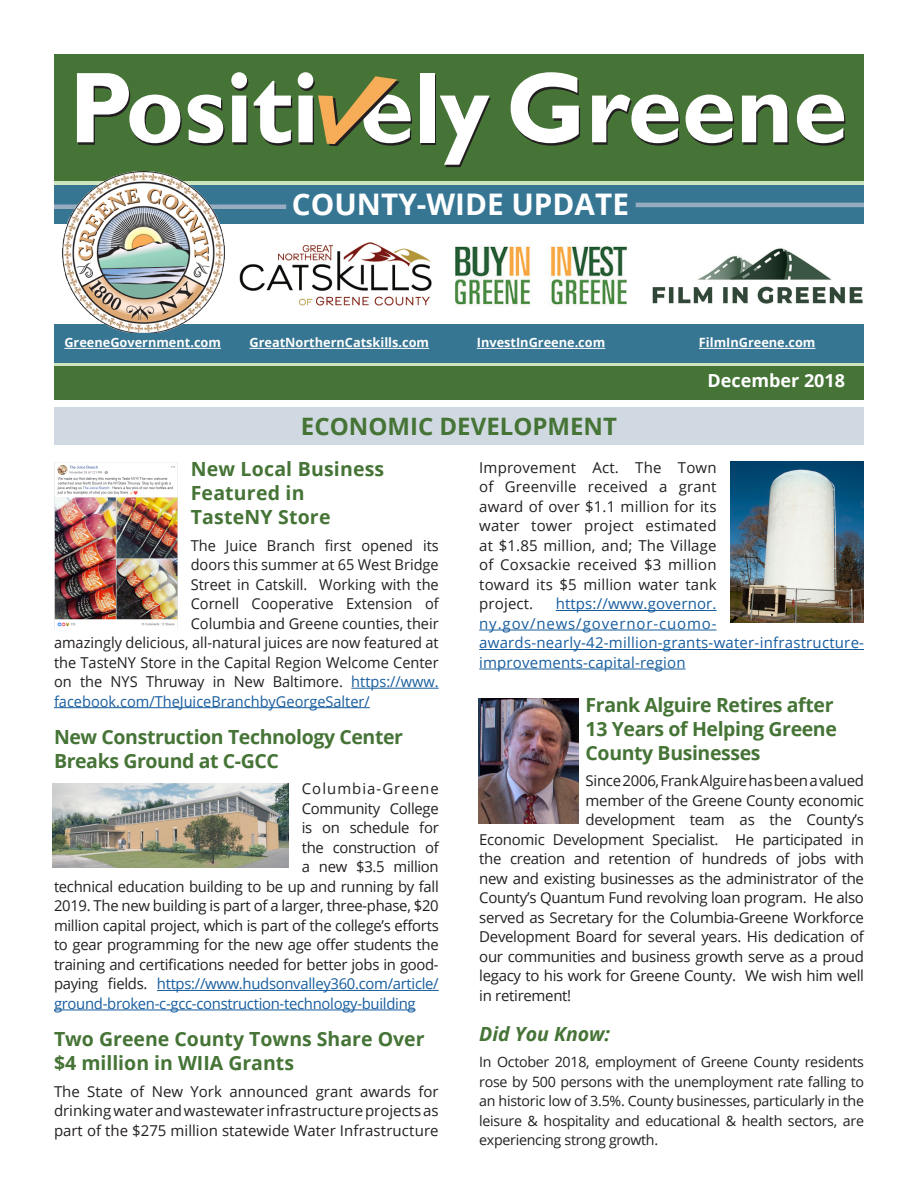
<style>
.page{position:relative;width:918px;height:1188px;background:#fff}
.page>*{position:absolute;margin:0;border:0;box-sizing:border-box;transform-origin:0 0}
.t1{font:700 29.7px "Open Sans";color:#fff}
.t2{font:700 24px "Open Sans";color:#457436}
.t3{font:700 19.5px/24px "Open Sans";letter-spacing:-.02em;color:#457436}
.t4{font:700 19.5px/24px "Open Sans";color:#457436}
.t5{font:700 19.5px/24px "Open Sans";letter-spacing:.01em;color:#457436}
.t6{font:italic 700 19.5px "Open Sans";color:#457436}
.t7{font:700 18px "Open Sans";color:#fff}
.t8{font:15px/19.5px "Open Sans";letter-spacing:-.02em;color:#231f20;text-align:justify}
.t9{font:15px "Open Sans";color:#231f20}
.t10{font:15px/19.5px "Open Sans";color:#175d9e}
.t11{font:15px "Open Sans";letter-spacing:-.02em;color:#175d9e}
.t12{font:15px "Open Sans";letter-spacing:.07em;color:#231f20}
.t13{font:14.25px/19.5px "Open Sans";letter-spacing:-.02em;color:#231f20;text-align:justify}
.t14{font:700 12.75px "Open Sans";color:#fff}
.s1{color:#175d9e}
.s2{color:#231f20}
</style>
<div class="page">
<div style="left:54px;top:358px;width:810px;height:25px;background:#cde5bf"></div>
<div style="left:54px;top:167px;width:810px;height:24px;background:#cde5bf"></div>
<div style="left:54px;top:185px;width:810px;height:38px;background:#377693"></div>
<div style="left:54px;top:324px;width:810px;height:39px;background:#377693"></div>
<div style="left:54px;top:54px;width:810px;height:127px;background:#457436"></div>
<img style="left:456px;top:246px;width:170px;height:60px">
<img style="left:239px;top:242px;width:193px;height:64px">
<svg style="left:421px;top:76px;width:15px;height:69px"></svg>
<svg style="left:77px;top:73px;width:105px;height:73px"></svg>
<svg style="left:188px;top:95px;width:37px;height:51px"></svg>
<svg style="left:231px;top:72px;width:17px;height:73px"></svg>
<svg style="left:254px;top:81px;width:38px;height:65px"></svg>
<div style="left:420px;top:73px;width:14px;height:69px;background:#fff"></div>
<svg style="left:440px;top:96px;width:51px;height:71px"></svg>
<svg style="left:511px;top:72px;width:69px;height:74px"></svg>
<svg style="left:592px;top:95px;width:88px;height:51px"></svg>
<svg style="left:686px;top:95px;width:48px;height:51px"></svg>
<svg style="left:742px;top:95px;width:47px;height:50px"></svg>
<svg style="left:797px;top:95px;width:49px;height:51px"></svg>
<svg style="left:298px;top:72px;width:114px;height:74px"></svg>
<div style="left:54px;top:366px;width:810px;height:34px;background:#457436"></div>
<div style="left:54px;top:407px;width:810px;height:38px;background:#d0d9e1"></div>
<hr style="left:351px;top:688px;width:88px;height:1px;background:#175d9e">
<hr style="left:54px;top:707px;width:316px;height:1px;background:#175d9e">
<hr style="left:157px;top:990px;width:282px;height:1px;background:#175d9e">
<hr style="left:54px;top:1010px;width:362px;height:1px;background:#175d9e">
<hr style="left:556px;top:610px;width:161px;height:1px;background:#175d9e">
<hr style="left:479px;top:630px;width:238px;height:1px;background:#175d9e">
<hr style="left:479px;top:649px;width:385px;height:1px;background:#175d9e">
<hr style="left:479px;top:669px;width:207px;height:1px;background:#175d9e">
<img style="left:652px;top:248px;width:211px;height:56px">
<hr style="left:64px;top:348px;width:157px;height:1px;background:#fff">
<hr style="left:249px;top:348px;width:180px;height:1px;background:#fff">
<hr style="left:477px;top:348px;width:128px;height:1px;background:#fff">
<hr style="left:699px;top:348px;width:116px;height:1px;background:#fff">
<div style="left:54px;top:204px;width:232px;height:5px;background:#98acbf"></div>
<img style="left:63px;top:171px;width:162px;height:161px">
<hr style="left:636px;top:203px;width:228px;height:4px;background:#98acbf">
<img style="left:55px;top:462px;width:122px;height:165px">
<img style="left:53px;top:783px;width:235px;height:84px">
<img style="left:730px;top:461px;width:133px;height:161px">
<img style="left:478px;top:698px;width:101px;height:126px">
<h1 class="t1" style="left:292px;top:184px;width:339px">COUNTY-WIDE UPDATE</h1>
<p class="t14" style="left:64px;top:334px;width:158px">GreeneGovernment.com</p>
<p class="t14" style="left:249px;top:334px;width:181px">GreatNorthernCatskills.com</p>
<p class="t14" style="left:477px;top:334px;width:130px">InvestInGreene.com</p>
<p class="t14" style="left:699px;top:334px;width:118px">FilmInGreene.com</p>
<p class="t7" style="left:708px;top:368px;width:139px">December 2018</p>
<p class="t2" style="left:301px;top:409px;width:318px">ECONOMIC DEVELOPMENT</p>
<p class="t5" style="left:191px;top:457px;width:195px">New Local Business<br>Featured in</p>
<p class="t5" style="left:191px;top:505px;width:141px">TasteNY Store</p>
<p class="t9" style="left:191px;top:535px;width:250px">The Juice Branch first opened its</p>
<p class="t9" style="left:191px;top:554px;width:250px">doors this summer at 65 West Bridge</p>
<p class="t9" style="left:191px;top:574px;width:250px">Street in Catskill. Working with the</p>
<p class="t9" style="left:191px;top:593px;width:250px">Cornell Cooperative Extension of</p>
<p class="t9" style="left:191px;top:613px;width:250px">Columbia and Greene counties, their</p>
<p class="t9" style="left:54px;top:632px;width:386px">amazingly delicious, all-natural juices are now featured at</p>
<p class="t9" style="left:54px;top:652px;width:386px">the TasteNY Store in the Capital Region Welcome Center</p>
<p class="t9" style="left:54px;top:671px;width:386px">on the NYS Thruway in New Baltimore. <span class="s1">https://www.</span></p>
<p class="t10" style="left:54px;top:691px;width:317px">facebook.com/TheJuiceBranchbyGeorgeSalter/</p>
<p class="t3" style="left:54px;top:725px;width:351px">New Construction Technology Center<br>Breaks Ground at C-GCC</p>
<p class="t12" style="left:302px;top:779px;width:138px">Columbia-Greene</p>
<p class="t8" style="left:302px;top:798px;width:138px">Community College</p>
<p class="t8" style="left:302px;top:818px;width:138px">is on schedule for</p>
<p class="t8" style="left:302px;top:837px;width:138px">the construction of</p>
<p class="t8" style="left:302px;top:857px;width:138px">a new $3.5 million</p>
<p class="t8" style="left:54px;top:876px;width:386px">technical education building to be up and running by fall</p>
<p class="t8" style="left:54px;top:896px;width:386px">2019. The new building is part of a larger, three-phase, $20</p>
<p class="t8" style="left:54px;top:915px;width:386px">million capital project, which is part of the college’s efforts</p>
<p class="t8" style="left:54px;top:935px;width:386px">to gear programming for the new age offer students the</p>
<p class="t8" style="left:54px;top:954px;width:386px">training and certifications needed for better jobs in good-</p>
<p class="t11" style="left:54px;top:974px;width:386px"><span class="s2">paying fields.</span> https://www.hudsonvalley360.com/article/</p>
<p class="t11" style="left:54px;top:993px;width:363px">ground-broken-c-gcc-construction-technology-building</p>
<p class="t4" style="left:54px;top:1027px;width:372px">Two Greene County Towns Share Over $4 million in WIIA Grants</p>
<p class="t8" style="left:54px;top:1081px;width:386px">The State of New York announced grant awards for drinking water and wastewater infrastructure projects as part of the $275 million statewide Water Infrastructure</p>
<p class="t8" style="left:479px;top:457px;width:239px">Improvement Act. The Town of Greenville received a grant award of over $1.1 million for its water tower project estimated at $1.85 million, and; The Village of Coxsackie received $3 million toward its $5 million water tank project.</p>
<p class="t10" style="left:479px;top:594px;width:386px;text-indent:76px">https://www.governor. ny.gov/news/governor-cuomo&shy;awards-nearly-42-million-grants-water-infrastructure&shy;improvements-capital-region</p>
<p class="t3" style="left:586px;top:693px;width:253px">Frank Alguire Retires after<br>13 Years of Helping Greene<br>County Businesses</p>
<p class="t8" style="left:586px;top:771px;width:280px">Since 2006, Frank Alguire has been a valued</p>
<p class="t8" style="left:586px;top:790px;width:280px">member of the Greene County economic</p>
<p class="t8" style="left:586px;top:810px;width:280px">development team as the County’s</p>
<p class="t8" style="left:479px;top:829px;width:386px">Economic Development Specialist. He participated in</p>
<p class="t8" style="left:479px;top:849px;width:386px">the creation and retention of hundreds of jobs with</p>
<p class="t8" style="left:479px;top:868px;width:386px">new and existing businesses as the administrator of the</p>
<p class="t8" style="left:479px;top:888px;width:386px">County’s Quantum Fund revolving loan program. He also</p>
<p class="t8" style="left:479px;top:907px;width:386px">served as Secretary for the Columbia-Greene Workforce</p>
<p class="t8" style="left:479px;top:927px;width:386px">Development Board for several years. His dedication of</p>
<p class="t8" style="left:479px;top:946px;width:386px">our communities and business growth serve as a proud</p>
<p class="t8" style="left:479px;top:966px;width:386px">legacy to his work for Greene County. We wish him well</p>
<p class="t8" style="left:479px;top:985px;width:94px">in retirement!</p>
<p class="t6" style="left:479px;top:1020px;width:132px">Did You Know:</p>
<p class="t13" style="left:479px;top:1052px;width:386px">In October 2018, employment of Greene County residents rose by 500 persons with the unemployment rate falling to an historic low of 3.5%. County businesses, particularly in the leisure &amp; hospitality and educational &amp; health sectors, are experiencing strong growth.</p>
</div>
